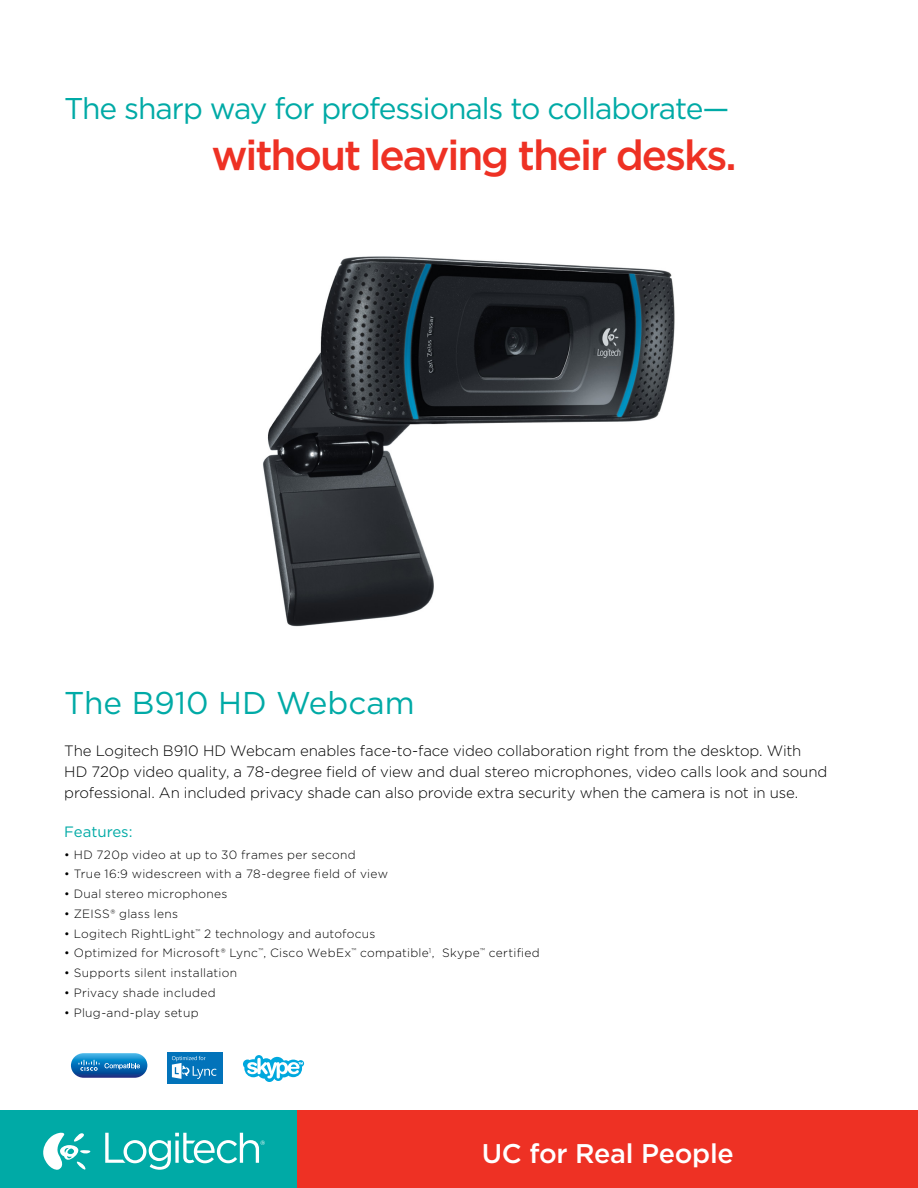
<style>
.page{position:relative;width:918px;height:1188px;background:#fff}
.page>*{position:absolute;margin:0;border:0;box-sizing:border-box;transform-origin:0 0}
.t1{font:500 42px "Gotham";letter-spacing:-.05em;color:#ee3124}
.t2{font:31.5px "Gotham";color:#00aaa6}
.t3{font:30px "Gotham";letter-spacing:-.035em;color:#00aaa6}
.t4{font:500 27px "Gotham";letter-spacing:-.01em;color:#fff}
.t5{font:300 15px/21px "Gotham";letter-spacing:-.01em;color:#000}
.t6{font:15px "Gotham";color:#00aaa6}
.t7{font:300 12px "Gotham";letter-spacing:.025em;color:#000}
</style>
<div class="page">
<img style="left:263px;top:256px;width:412px;height:371px">
<div style="left:0;top:1111px;width:824px;height:77px;background:#00aaa6"></div>
<div style="left:298px;top:1111px;width:620px;height:77px;background:#ee3124"></div>
<svg style="left:105px;top:1133px;width:160px;height:37px"></svg>
<svg style="left:43px;top:1133px;width:48px;height:37px"></svg>
<div style="left:168px;top:1052px;width:55px;height:32px;background:#0273ba"></div>
<svg style="left:167px;top:1052px;width:49px;height:32px"></svg>
<svg style="left:71px;top:1053px;width:76px;height:25px;background:#3586c1"></svg>
<svg style="left:243px;top:1055px;width:61px;height:27px"></svg>
<p class="t3" style="left:64px;top:91px;width:667px">The sharp way for professionals to collaborate—</p>
<p class="t1" style="left:211px;top:129px;width:527px">without leaving their desks.</p>
<p class="t2" style="left:64px;top:683px;width:352px">The B910 HD Webcam</p>
<p class="t5" style="left:64px;top:740px;width:765px">The Logitech B910 HD Webcam enables face-to-face video collaboration right from the desktop. With<br>HD 720p video quality, a 78-degree field of view and dual stereo microphones, video calls look and sound professional. An included privacy shade can also provide extra security when the camera is not in use.</p>
<p class="t6" style="left:64px;top:822px;width:70px">Features:</p>
<p class="t7" style="left:64px;top:847px;width:293px">• HD 720p video at up to 30 frames per second</p>
<p class="t7" style="left:64px;top:867px;width:325px">• True 16:9 widescreen with a 78-degree field of view</p>
<p class="t7" style="left:64px;top:887px;width:165px">• Dual stereo microphones</p>
<p class="t7" style="left:64px;top:906px;width:115px">• ZEISS® glass lens</p>
<p class="t7" style="left:64px;top:926px;width:313px">• Logitech RightLight<sup>™</sup> 2 technology and autofocus</p>
<p class="t7" style="left:64px;top:946px;width:477px">• Optimized for Microsoft® Lync<sup>™</sup>, Cisco WebEx<sup>™</sup> compatible<sup>1</sup>, Skype<sup>™</sup> certified</p>
<p class="t7" style="left:64px;top:966px;width:174px">• Supports silent installation</p>
<p class="t7" style="left:64px;top:985px;width:153px">• Privacy shade included</p>
<p class="t7" style="left:64px;top:1005px;width:136px">• Plug-and-play setup</p>
<p class="t4" style="left:482px;top:1137px;width:254px">UC for Real People</p>
</div>
